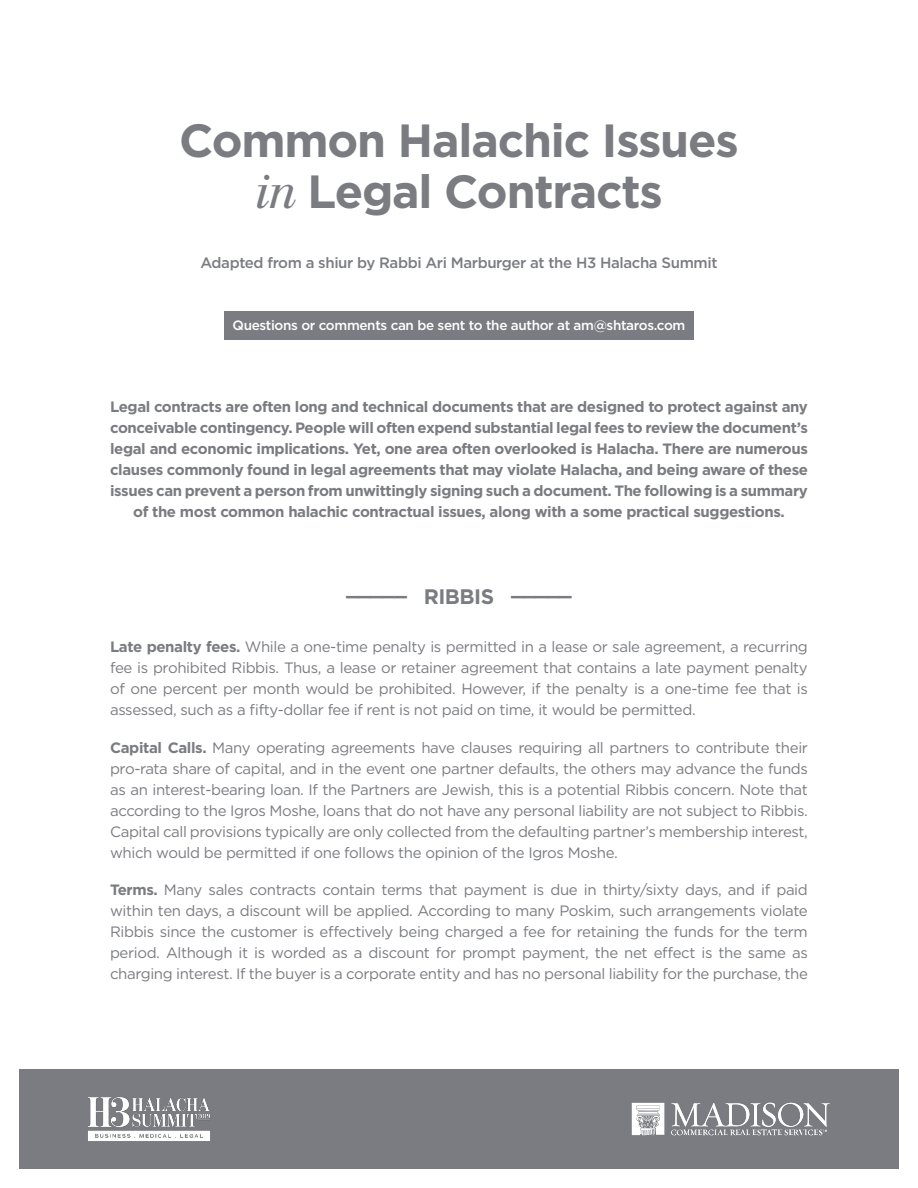
<style>
.page{position:relative;width:918px;height:1188px;background:#fff}
.page>*{position:absolute;margin:0;border:0;box-sizing:border-box;transform-origin:0 0}
.t1{font:700 46.5px/51px "Gotham";letter-spacing:-.025em;color:#7a7c81;text-align:center}
.t2{font:700 21px "Gotham";letter-spacing:-.025em;color:#7a7c81}
.t3{font:15px/21px "Gotham";letter-spacing:-.025em;color:#7a7c81;text-align:justify}
.t4{font:700 15px/21px "Gotham";letter-spacing:-.025em;color:#7a7c81;text-align:center}
.t5{font:500 15px "Gotham";letter-spacing:-.025em;color:#7a7c81}
.t6{font:500 13.5px "Gotham";letter-spacing:-.025em;color:#fff}
.s1{font-family:"Justus";font-weight:400;font-style:italic}
.s2{font-weight:700}
</style>
<div class="page">
<div style="left:224px;top:311px;width:470px;height:28px;background:#7a7c81"></div>
<div style="left:19px;top:1069px;width:880px;height:100px;background:#7a7c81"></div>
<svg style="left:671px;top:1103px;width:159px;height:32px"></svg>
<svg style="left:632px;top:1103px;width:32px;height:32px"></svg>
<img style="left:88px;top:1097px;width:122px;height:44px">
<p class="t1" style="left:179px;top:115px;width:561px">Common Halachic Issues <span class="s1">in</span> Legal Contracts</p>
<p class="t5" style="left:200px;top:253px;width:519px">Adapted from a shiur by Rabbi Ari Marburger at the H3 Halacha Summit</p>
<p class="t6" style="left:233px;top:316px;width:454px">Questions or comments can be sent to the author at am@shtaros.com</p>
<p class="t4" style="left:110px;top:396px;width:699px">Legal contracts are often long and technical documents that are designed to protect against any conceivable contingency. People will often expend substantial legal fees to review the document s’ legal and economic implications. Yet, one area often overlooked is Halacha. There are numerous clauses commonly found in legal agreements that may violate Halacha, and being aware of these issues can prevent a person from unwittingly signing such a document. The following is a summary of the most common halachic contractual issues, along with a some practical suggestions.</p>
<p class="t2" style="left:346px;top:574px;width:62px">_____</p>
<p class="t2" style="left:424px;top:583px;width:72px">RIBBIS</p>
<p class="t2" style="left:511px;top:574px;width:62px">_____</p>
<p class="t3" style="left:110px;top:636px;width:699px"><span class="s2">Late penalty fees.</span> While a one-time penalty is permitted in a lease or sale agreement a, recurring fee is prohibited Ribbis. Thus a, lease or retainer agreement that contains a late payment penalty of one percent per month would be prohibited. However, if the penalty is a one-time fee that is assessed, such as a fifty-dollar fee if rent is not paid on time it, would be permitted.</p>
<p class="t3" style="left:110px;top:737px;width:699px"><span class="s2">Capital Calls.</span> Many operating agreements have clauses requiring all partners to contribute their pro-rata share of capital, and in the event one partner defaults, the others may advance the funds as an interest-bearing loan If. the Partners are Jewish, this is a potential Ribbis concern. Note that according to the Igros Moshe, loans that do not have any personal liability are not subject to Ribbis.<br>Capital call provisions typically are only collected from the defaulting partner s’ membership interest, which would be permitted if one follows the opinion of the Igros Moshe.</p>
<p class="t3" style="left:110px;top:879px;width:699px"><span class="s2">Terms.</span> Many sales contracts contain terms that payment is due in thirty/sixty days, and if paid within ten days a, discount will be applied. According to many Poskim, such arrangements violate Ribbis since the customer is effectively being charged a fee for retaining the funds for the term period. Although it is worded as a discount for prompt payment, the net effect is the same as charging interest If. the buyer is a corporate entity and has no personal liability for the purchase, the</p>
</div>
